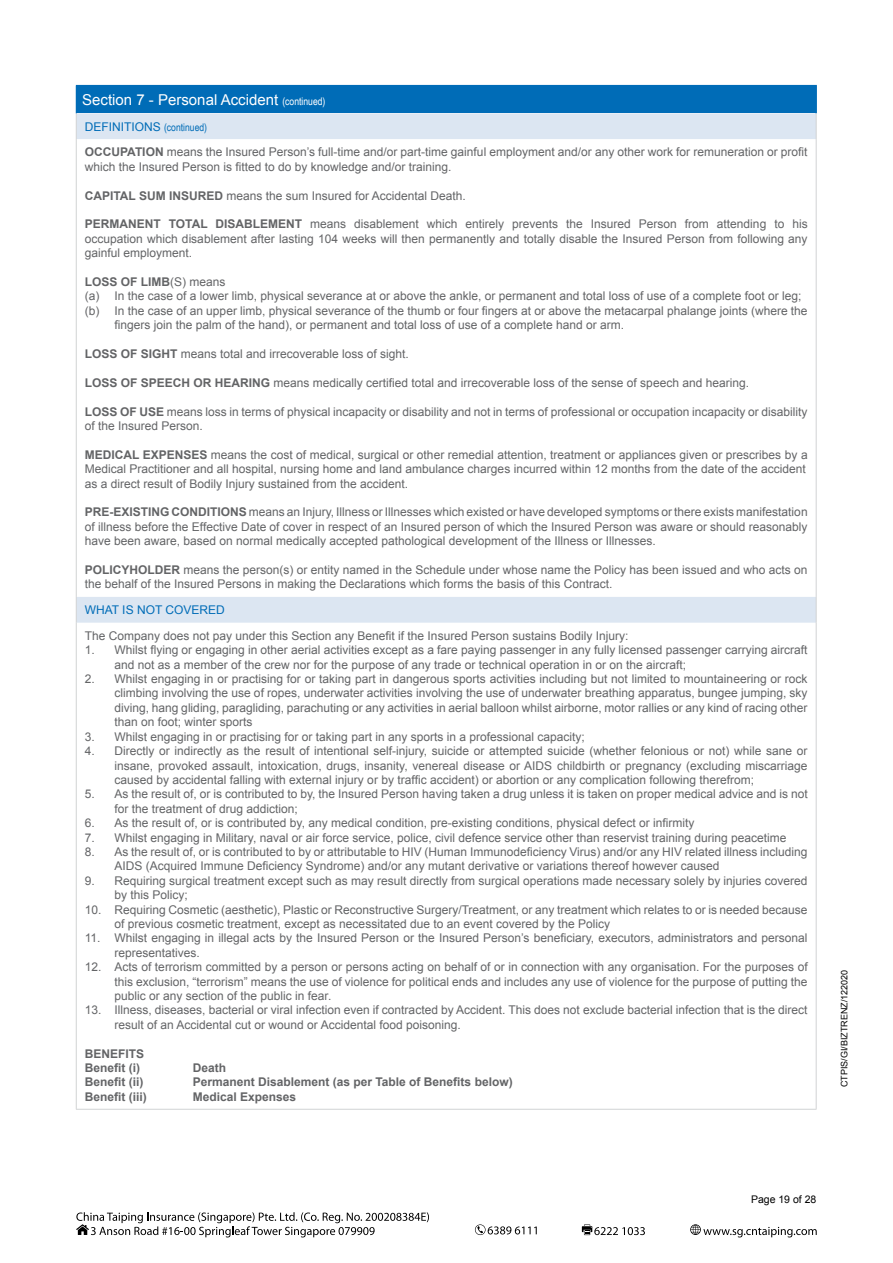
<style>
.page{position:relative;width:893px;height:1263px;background:#fff}
.page>*{position:absolute;margin:0;border:0;box-sizing:border-box;transform-origin:0 0}
.t1{font:15px "Arial";color:#fff}
.t2{font:12px/14.4px "Arial";color:#636466}
.t3{font:700 12px/14.4px "Arial";color:#636466}
.t4{font:12px "Arial";color:#006cb7}
.t5{font:10.5px "Arial";color:#000}
.t6{font:9px "Arial";color:#000}
.s1{font-family:"Arial Narrow";font-size:10.5px}
.s2{color:#006cb7}
.s3{font-family:"Arial Narrow";font-size:10.5px;color:#006cb7}
.s4{font-weight:700}
.s5{font-weight:400}
</style>
<div class="page">
<svg style="left:475px;top:1224px;width:62px;height:11px"></svg>
<svg style="left:582px;top:1224px;width:63px;height:11px"></svg>
<svg style="left:690px;top:1224px;width:127px;height:13px"></svg>
<svg style="left:76px;top:1212px;width:353px;height:25px"></svg>
<div style="left:76px;top:85px;width:740px;height:28px;background:#006cb7"></div>
<svg style="left:77px;top:113px;width:739px;height:510px"></svg>
<hr style="left:815px;top:86px;width:2px;height:27px;background:#006cb7">
<svg style="left:816px;top:113px;width:1px;height:26px"></svg>
<hr style="left:76px;top:139px;width:1px;height:458px;background:#d1d3d4">
<hr style="left:816px;top:139px;width:1px;height:458px;background:#d1d3d4">
<svg style="left:76px;top:597px;width:1px;height:26px"></svg>
<svg style="left:816px;top:597px;width:1px;height:26px"></svg>
<hr style="left:76px;top:623px;width:1px;height:486px;background:#d1d3d4">
<hr style="left:816px;top:623px;width:1px;height:486px;background:#d1d3d4">
<hr style="left:76px;top:85px;width:741px;height:1px;background:#006cb7">
<svg style="left:76px;top:113px;width:1px;height:26px"></svg>
<hr style="left:76px;top:1109px;width:740px;height:1px;background:#d1d3d4">
<p class="t1" style="left:82px;top:90px;width:245px">Section 7 - Personal Accident <span class="s1">(continued)</span></p>
<p class="t2" style="left:85px;top:114px;width:724px;line-height:25.8px"><span class="s2">DEFINITIONS</span> <span class="s3">(continued)<br></span><span class="s4">OCCUPATION</span> means the Insured Person’s full-time and/or part-time gainful employment and/or any other work for remuneration or profit</p>
<p class="t2" style="left:85px;top:159px;width:368px">which the Insured Person is fitted to do by knowledge and/or training.</p>
<p class="t2" style="left:85px;top:188px;width:383px"><span class="s4">CAPITAL SUM INSURED</span> means the sum Insured for Accidental Death.</p>
<p class="t2" style="left:85px;top:217px;width:724px;text-align:justify"><span class="s4">PERMANENT TOTAL DISABLEMENT</span> means disablement which entirely prevents the Insured Person from attending to his occupation which disablement after lasting 104 weeks will then permanently and totally disable the Insured Person from following any gainful employment.</p>
<p class="t3" style="left:85px;top:275px;width:142px">LOSS OF LIMB<span class="s5">(S) means</span></p>
<p class="t2" style="left:85px;top:289px;width:718px">(a) In the case of a lower limb, physical severance at or above the ankle, or permanent and total loss of use of a complete foot or leg;</p>
<p class="t2" style="left:85px;top:303px;width:724px">(b) In the case of an upper limb, physical severance of the thumb or four fingers at or above the metacarpal phalange joints (where the</p>
<p class="t2" style="left:115px;top:318px;width:511px">fingers join the palm of the hand), or permanent and total loss of use of a complete hand or arm.</p>
<p class="t2" style="left:85px;top:347px;width:326px"><span class="s4">LOSS OF SIGHT</span> means total and irrecoverable loss of sight.</p>
<p class="t2" style="left:85px;top:375px;width:666px"><span class="s4">LOSS OF SPEECH OR HEARING</span> means medically certified total and irrecoverable loss of the sense of speech and hearing.</p>
<p class="t2" style="left:85px;top:404px;width:724px"><span class="s4">LOSS OF USE</span> means loss in terms of physical incapacity or disability and not in terms of professional or occupation incapacity or disability of the Insured Person.</p>
<p class="t2" style="left:85px;top:447px;width:724px"><span class="s4">MEDICAL EXPENSES</span> means the cost of medical, surgical or other remedial attention, treatment or appliances given or prescribes by a<br>Medical Practitioner and all hospital, nursing home and land ambulance charges incurred within 12 months from the date of the accident as a direct result of Bodily Injury sustained from the accident.</p>
<p class="t2" style="left:85px;top:505px;width:724px;text-align:justify"><span class="s4">PRE-EXISTING CONDITIONS</span> means an Injury, Illness or Illnesses which existed or have developed symptoms or there exists manifestation of illness before the Effective Date of cover in respect of an Insured person of which the Insured Person was aware or should reasonably have been aware, based on normal medically accepted pathological development of the Illness or Illnesses.</p>
<p class="t2" style="left:85px;top:563px;width:724px"><span class="s4">POLICYHOLDER</span> means the person(s) or entity named in the Schedule under whose name the Policy has been issued and who acts on the behalf of the Insured Persons in making the Declarations which forms the basis of this Contract.</p>
<p class="t4" style="left:85px;top:602px;width:142px">WHAT IS NOT COVERED</p>
<p class="t2" style="left:85px;top:629px;width:545px">The Company does not pay under this Section any Benefit if the Insured Person sustains Bodily Injury:</p>
<p class="t2" style="left:115px;top:643px;width:695px;text-indent:-30px">1. Whilst flying or engaging in other aerial activities except as a fare paying passenger in any fully licensed passenger carrying aircraft and not as a member of the crew nor for the purpose of any trade or technical operation in or on the aircraft;</p>
<p class="t2" style="left:115px;top:672px;width:695px;text-align:justify;text-indent:-30px">2. Whilst engaging in or practising for or taking part in dangerous sports activities including but not limited to mountaineering or rock climbing involving the use of ropes, underwater activities involving the use of underwater breathing apparatus, bungee jumping, sky diving, hang gliding, paragliding, parachuting or any activities in aerial balloon whilst airborne, motor rallies or any kind of racing other than on foot; winter sports</p>
<p class="t2" style="left:85px;top:729px;width:501px">3. Whilst engaging in or practising for or taking part in any sports in a professional capacity;</p>
<p class="t2" style="left:115px;top:744px;width:695px;text-align:justify;text-indent:-30px">4. Directly or indirectly as the result of intentional self-injury, suicide or attempted suicide (whether felonious or not) while sane or insane, provoked assault, intoxication, drugs, insanity, venereal disease or AIDS childbirth or pregnancy (excluding miscarriage caused by accidental falling with external injury or by traffic accident) or abortion or any complication following therefrom;</p>
<p class="t2" style="left:115px;top:787px;width:695px;text-indent:-30px">5. As the result of, or is contributed to by, the Insured Person having taken a drug unless it is taken on proper medical advice and is not for the treatment of drug addiction;</p>
<p class="t2" style="left:85px;top:816px;width:611px">6. As the result of, or is contributed by, any medical condition, pre-existing conditions, physical defect or infirmity</p>
<p class="t2" style="left:85px;top:830px;width:703px">7. Whilst engaging in Military, naval or air force service, police, civil defence service other than reservist training during peacetime</p>
<p class="t2" style="left:115px;top:845px;width:695px;text-indent:-30px">8. As the result of, or is contributed to by or attributable to HIV (Human Immunodeficiency Virus) and/or any HIV related illness including<br>AIDS (Acquired Immune Deficiency Syndrome) and/or any mutant derivative or variations thereof however caused</p>
<p class="t2" style="left:115px;top:873px;width:695px;text-indent:-30px">9. Requiring surgical treatment except such as may result directly from surgical operations made necessary solely by injuries covered by this Policy;</p>
<p class="t2" style="left:115px;top:902px;width:695px;text-indent:-30px">10. Requiring Cosmetic (aesthetic), Plastic or Reconstructive Surgery/Treatment, or any treatment which relates to or is needed because of previous cosmetic treatment, except as necessitated due to an event covered by the Policy</p>
<p class="t2" style="left:115px;top:931px;width:695px;text-indent:-30px">11. Whilst engaging in illegal acts by the Insured Person or the Insured Person’s beneficiary, executors, administrators and personal representatives.</p>
<p class="t2" style="left:115px;top:960px;width:695px;text-align:justify;text-indent:-30px">12. Acts of terrorism committed by a person or persons acting on behalf of or in connection with any organisation. For the purposes of this exclusion, “terrorism” means the use of violence for political ends and includes any use of violence for the purpose of putting the public or any section of the public in fear.</p>
<p class="t2" style="left:115px;top:1003px;width:695px;text-indent:-30px">13. Illness, diseases, bacterial or viral infection even if contracted by Accident. This does not exclude bacterial infection that is the direct result of an Accidental cut or wound or Accidental food poisoning.</p>
<p class="t3" style="left:85px;top:1046px;width:61px">BENEFITS<br>Benefit (i)</p>
<p class="t3" style="left:193px;top:1061px;width:35px">Death</p>
<p class="t3" style="left:85px;top:1075px;width:60px">Benefit (ii)</p>
<p class="t3" style="left:193px;top:1075px;width:321px">Permanent Disablement (as per Table of Benefits below)</p>
<p class="t3" style="left:85px;top:1090px;width:64px">Benefit (iii)</p>
<p class="t3" style="left:193px;top:1090px;width:105px">Medical Expenses</p>
<p class="t6" style="left:839px;top:1087px;width:119px;rotate:-90deg">CTPIS/GI/BIZTRENZ/122020</p>
<p class="t5" style="left:751px;top:1192px;width:67px">Page 19 of 28</p>
</div>
